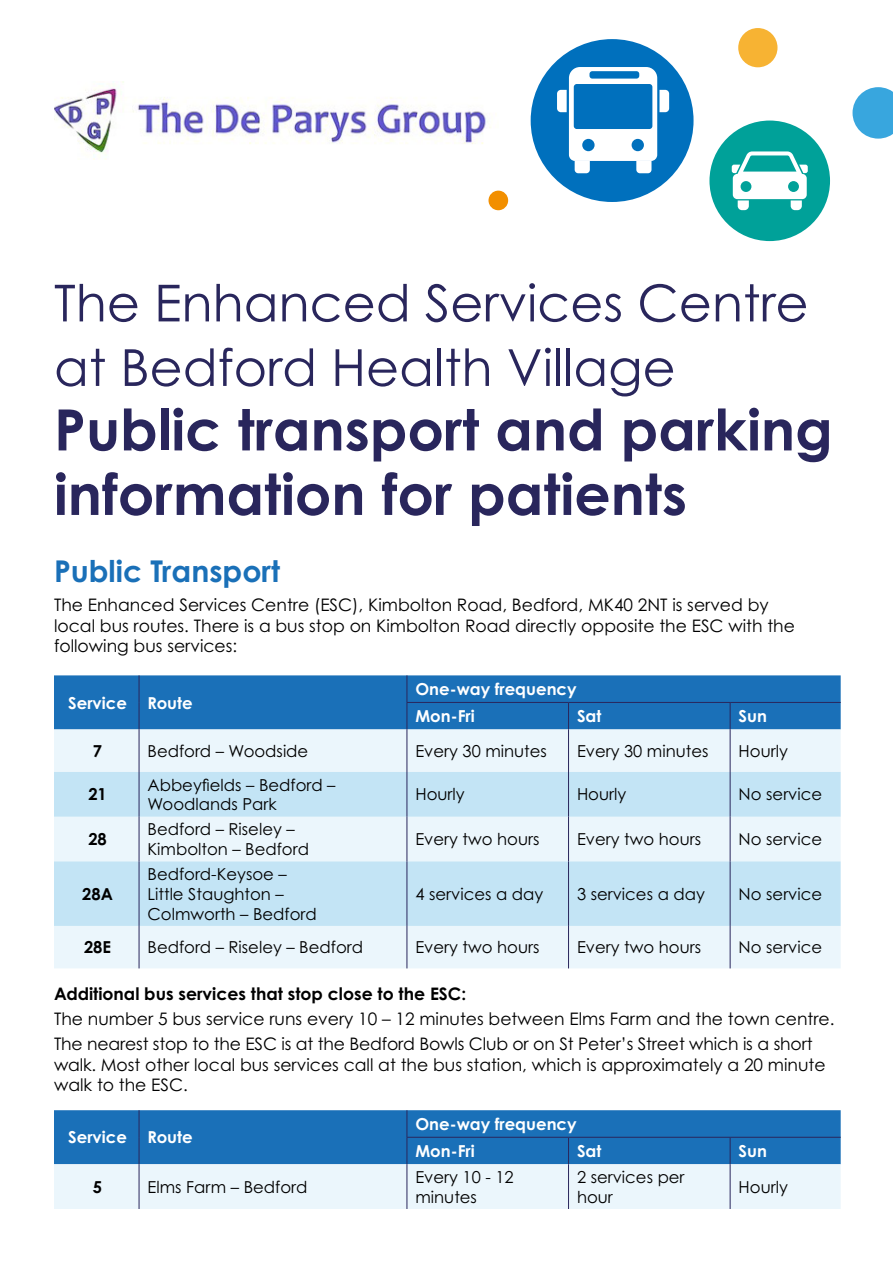
<style>
.page{position:relative;width:893px;height:1263px;background:#fff}
.page>*{position:absolute;margin:0;border:0;box-sizing:border-box;transform-origin:0 0}
.Headings__H1{font:700 57px/64.5px "Century Gothic Pro";color:#29265c}
.Headings__H1-2{font:51px/64.5px "Century Gothic Pro";color:#29265c}
.t1{font:700 30px "Century Gothic Pro";color:#1a70b8}
.Paragraph{font:17.25px/20.7px "Century Gothic Pro";color:#000}
.Paragraph-2{font:700 17.25px "Century Gothic Pro";color:#000}
.Paragraph-3{font:16.5px/19.8px "Century Gothic Pro";color:#000}
.Paragraph-4{font:700 16.5px "Century Gothic Pro";color:#fff}
.Paragraph-5{font:700 16.5px "Century Gothic Pro";color:#000}
</style>
<div class="page">
<div style="left:531px;top:39px;width:162px;height:163px;background:#0070bd;border-radius:50%"></div>
<svg style="left:557px;top:67px;width:112px;height:106px"></svg>
<div style="left:738px;top:28px;width:39px;height:39px;background:#f7b333;border-radius:50%"></div>
<div style="left:488px;top:191px;width:20px;height:19px;background:#f28f00;border-radius:50%"></div>
<svg style="left:852px;top:87px;width:41px;height:52px"></svg>
<div style="left:709px;top:121px;width:121px;height:120px;background:#00a199;border-radius:50%"></div>
<svg style="left:732px;top:151px;width:76px;height:59px"></svg>
<img style="left:54px;top:82px;width:437px;height:77px">
<div style="left:54px;top:729px;width:787px;height:239px;background:#ebf6fc"></div>
<svg style="left:54px;top:772px;width:787px;height:154px;background:#cde8f6"></svg>
<div style="left:54px;top:675px;width:787px;height:54px;background:#1a70b8"></div>
<hr style="left:139px;top:729px;width:1px;height:43px;background:#29265c">
<hr style="left:407px;top:729px;width:1px;height:43px;background:#29265c">
<hr style="left:568px;top:729px;width:1px;height:43px;background:#29265c">
<hr style="left:730px;top:729px;width:1px;height:43px;background:#29265c">
<hr style="left:139px;top:772px;width:1px;height:45px;background:#29265c">
<hr style="left:407px;top:772px;width:1px;height:45px;background:#29265c">
<hr style="left:568px;top:772px;width:1px;height:45px;background:#29265c">
<hr style="left:730px;top:772px;width:1px;height:45px;background:#29265c">
<hr style="left:139px;top:817px;width:1px;height:44px;background:#29265c">
<hr style="left:407px;top:817px;width:1px;height:44px;background:#29265c">
<hr style="left:568px;top:817px;width:1px;height:44px;background:#29265c">
<hr style="left:730px;top:817px;width:1px;height:44px;background:#29265c">
<hr style="left:139px;top:861px;width:1px;height:65px;background:#29265c">
<hr style="left:407px;top:861px;width:1px;height:65px;background:#29265c">
<hr style="left:568px;top:861px;width:1px;height:65px;background:#29265c">
<hr style="left:730px;top:861px;width:1px;height:65px;background:#29265c">
<hr style="left:139px;top:926px;width:1px;height:42px;background:#29265c">
<hr style="left:407px;top:926px;width:1px;height:42px;background:#29265c">
<hr style="left:568px;top:926px;width:1px;height:42px;background:#29265c">
<hr style="left:730px;top:926px;width:1px;height:42px;background:#29265c">
<svg style="left:54px;top:1110px;width:787px;height:99px;background:#79acd5"></svg>
<h1 class="Headings__H1-2" style="left:54px;top:270px;width:756px">The Enhanced Services Centre at Bedford Health Village</h1>
<h1 class="Headings__H1" style="left:54px;top:397px;width:780px">Public transport and parking information for patients</h1>
<h2 class="t1" style="left:54px;top:552px;width:228px">Public Transport</h2>
<p class="Paragraph" style="left:54px;top:594px;width:742px">The Enhanced Services Centre (ESC), Kimbolton Road, Bedford, MK40 2NT is served by local bus routes. There is a bus stop on Kimbolton Road directly opposite the ESC with the following bus services:</p>
<p class="Paragraph-4" style="left:68px;top:692px;width:60px">Service</p>
<p class="Paragraph-4" style="left:148px;top:692px;width:47px">Route</p>
<p class="Paragraph-4" style="left:415px;top:679px;width:163px">One-way frequency</p>
<p class="Paragraph-4" style="left:415px;top:706px;width:61px">Mon-Fri</p>
<p class="Paragraph-4" style="left:577px;top:706px;width:26px">Sat</p>
<p class="Paragraph-4" style="left:739px;top:706px;width:30px">Sun</p>
<p class="Paragraph-5" style="left:93px;top:740px;width:11px">7</p>
<p class="Paragraph-3" style="left:148px;top:741px;width:162px">Bedford – Woodside</p>
<p class="Paragraph-3" style="left:415px;top:741px;width:133px">Every 30 minutes</p>
<p class="Paragraph-3" style="left:577px;top:741px;width:133px">Every 30 minutes</p>
<p class="Paragraph-3" style="left:739px;top:741px;width:51px">Hourly</p>
<p class="Paragraph-5" style="left:88px;top:784px;width:20px">21</p>
<p class="Paragraph-3" style="left:148px;top:774px;width:189px">Abbeyfields – Bedford –<br>Woodlands Park</p>
<p class="Paragraph-3" style="left:415px;top:784px;width:51px">Hourly</p>
<p class="Paragraph-3" style="left:577px;top:784px;width:51px">Hourly</p>
<p class="Paragraph-3" style="left:739px;top:784px;width:85px">No service</p>
<p class="Paragraph-5" style="left:88px;top:829px;width:20px">28</p>
<p class="Paragraph-3" style="left:148px;top:819px;width:163px">Bedford – Riseley –<br>Kimbolton – Bedford</p>
<p class="Paragraph-3" style="left:415px;top:829px;width:126px">Every two hours</p>
<p class="Paragraph-3" style="left:577px;top:829px;width:126px">Every two hours</p>
<p class="Paragraph-3" style="left:739px;top:829px;width:85px">No service</p>
<p class="Paragraph-5" style="left:82px;top:883px;width:32px">28A</p>
<p class="Paragraph-3" style="left:148px;top:864px;width:171px">Bedford-Keysoe –<br>Little Staughton –<br>Colmworth – Bedford</p>
<p class="Paragraph-3" style="left:415px;top:884px;width:129px">4 services a day</p>
<p class="Paragraph-3" style="left:577px;top:884px;width:129px">3 services a day</p>
<p class="Paragraph-3" style="left:739px;top:884px;width:85px">No service</p>
<p class="Paragraph-5" style="left:84px;top:937px;width:29px">28E</p>
<p class="Paragraph-3" style="left:148px;top:937px;width:217px">Bedford – Riseley – Bedford</p>
<p class="Paragraph-3" style="left:415px;top:937px;width:126px">Every two hours</p>
<p class="Paragraph-3" style="left:577px;top:937px;width:126px">Every two hours</p>
<p class="Paragraph-3" style="left:739px;top:937px;width:85px">No service</p>
<p class="Paragraph-2" style="left:54px;top:983px;width:414px">Additional bus services that stop close to the ESC:</p>
<p class="Paragraph" style="left:54px;top:1008px;width:782px">The number 5 bus service runs every 10 – 12 minutes between Elms Farm and the town centre.</p>
<p class="Paragraph" style="left:54px;top:1033px;width:773px">The nearest stop to the ESC is at the Bedford Bowls Club or on St Peter’s Street which is a short walk. Most other local bus services call at the bus station, which is approximately a 20 minute walk to the ESC.</p>
<p class="Paragraph-4" style="left:68px;top:1127px;width:60px">Service</p>
<p class="Paragraph-4" style="left:148px;top:1127px;width:47px">Route</p>
<p class="Paragraph-4" style="left:415px;top:1113px;width:163px">One-way frequency</p>
<p class="Paragraph-4" style="left:415px;top:1140px;width:61px">Mon-Fri</p>
<p class="Paragraph-4" style="left:577px;top:1140px;width:26px">Sat</p>
<p class="Paragraph-4" style="left:739px;top:1140px;width:30px">Sun</p>
<p class="Paragraph-5" style="left:93px;top:1176px;width:11px">5</p>
<p class="Paragraph-3" style="left:148px;top:1177px;width:161px">Elms Farm – Bedford</p>
<p class="Paragraph-3" style="left:415px;top:1167px;width:100px">Every 10 - 12 minutes</p>
<p class="Paragraph-3" style="left:577px;top:1167px;width:109px">2 services per hour</p>
<p class="Paragraph-3" style="left:739px;top:1177px;width:51px">Hourly</p>
</div>
